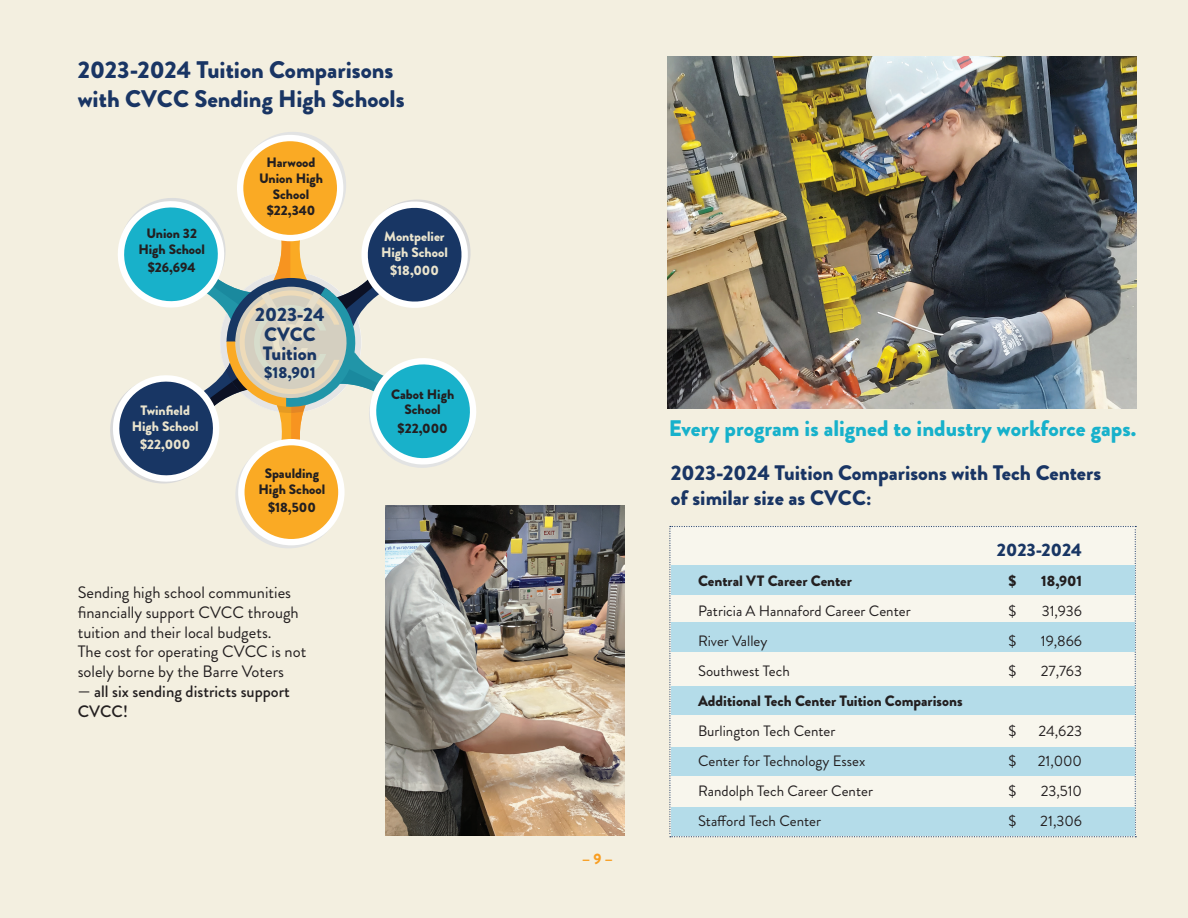
<style>
.page{position:relative;width:1188px;height:918px;background:#f3efe0}
.page>*{position:absolute;margin:0;border:0;box-sizing:border-box;transform-origin:0 0}
.t1{font:900 24px/28.8px "Brandon Grotesque";color:#193564}
.t2{font:900 22.5px "Brandon Grotesque";color:#17b1cb}
.t3{font:900 21px/25.2px "Brandon Grotesque";color:#193564}
.t4{font:900 19.35px/19.4px "Brandon Grotesque";color:#193664;text-align:center}
.t5{font:900 18px "Brandon Grotesque";color:#193664}
.t6{font:16.5px/19.8px "Brandon Grotesque";color:#231f20}
.t7{font:500 16.5px/19.8px "Brandon Grotesque";color:#231f20}
.t8{font:900 15.9px "Brandon Grotesque";color:#193664}
.t9{font:15px "Brandon Grotesque";color:#231f20}
.t10{font:900 15px "Brandon Grotesque";color:#231f20}
.Program_name{font:900 15px "Brandon Grotesque";color:#f89e22}
.t11{font:900 13.65px/15.9px "Brandon Grotesque";color:#231f20;text-align:center}
.t12{font:900 13.65px/15.9px "Brandon Grotesque";color:#eae4cd}
</style>
<div class="page">
<div style="left:669px;top:526px;width:467px;height:311px;background:#f8f6ed"></div>
<div style="left:671px;top:686px;width:464px;height:29px;background:#b4dce9"></div>
<div style="left:671px;top:566px;width:464px;height:29px;background:#b4dce9"></div>
<div style="left:671px;top:622px;width:464px;height:30px;background:#b4dce9"></div>
<svg style="left:110px;top:132px;width:366px;height:416px"></svg>
<div style="left:671px;top:747px;width:464px;height:28px;background:#b4dce9"></div>
<div style="left:671px;top:807px;width:464px;height:29px;background:#b4dce9"></div>
<img style="left:667px;top:57px;width:469px;height:352px">
<img style="left:385px;top:506px;width:239px;height:330px">
<p class="t1" style="left:78px;top:55px;width:328px">2023-2024 Tuition Comparisons with CVCC Sending High Schools</p>
<p class="t11" style="left:138px;top:226px;width:68px">Union 32<br>High School</p>
<p class="t11" style="left:148px;top:260px;width:49px">$26,694</p>
<p class="t12" style="left:132px;top:402px;width:68px;text-align:center">Twinfield<br>High School</p>
<p class="t12" style="left:140px;top:436px;width:52px">$22,000</p>
<p class="t11" style="left:259px;top:155px;width:65px">Harwood<br>Union High<br>School $22,340</p>
<p class="t4" style="left:255px;top:305px;width:71px">2023-24<br>CVCC<br>Tuition</p>
<p class="t8" style="left:264px;top:361px;width:53px">$18,901</p>
<p class="t11" style="left:259px;top:465px;width:68px">Spaulding<br>High School</p>
<p class="t11" style="left:268px;top:499px;width:49px">$18,500</p>
<p class="t6" style="left:78px;top:583px;width:230px">Sending high school communities financially support CVCC through tuition and their local budgets.<br>The cost for operating CVCC is not solely borne by the Barre Voters</p>
<p class="t7" style="left:78px;top:682px;width:214px">— all six sending districts support<br>CVCC!</p>
<p class="t12" style="left:381px;top:229px;width:68px">Montpelier<br>High School</p>
<p class="t12" style="left:390px;top:263px;width:50px">$18,000</p>
<p class="t11" style="left:391px;top:386px;width:65px">Cabot High<br>School</p>
<p class="t11" style="left:398px;top:420px;width:52px">$22,000</p>
<p class="Program_name" style="left:579px;top:848px;width:32px">– 9 –</p>
<p class="Program_name" style="left:582px;top:848px;width:32px">– 9 –</p>
<p class="t2" style="left:669px;top:412px;width:469px">Every program is aligned to industry workforce gaps.</p>
<p class="t3" style="left:671px;top:461px;width:432px">2023-2024 Tuition Comparisons with Tech Centers of similar size as CVCC:</p>
<p class="t5" style="left:997px;top:537px;width:87px">2023-2024</p>
<p class="t10" style="left:698px;top:570px;width:155px">Central VT Career Center</p>
<p class="t10" style="left:1009px;top:570px;width:9px">$</p>
<p class="t10" style="left:1041px;top:570px;width:42px">18,901</p>
<p class="t9" style="left:698px;top:600px;width:214px">Patricia A Hannaford Career Center</p>
<p class="t9" style="left:1009px;top:600px;width:9px">$</p>
<p class="t9" style="left:1042px;top:600px;width:42px">31,936</p>
<p class="t9" style="left:698px;top:630px;width:71px">River Valley</p>
<p class="t9" style="left:1009px;top:630px;width:9px">$</p>
<p class="t9" style="left:1041px;top:630px;width:43px">19,866</p>
<p class="t9" style="left:698px;top:660px;width:93px">Southwest Tech</p>
<p class="t9" style="left:1009px;top:660px;width:9px">$</p>
<p class="t9" style="left:1041px;top:660px;width:43px">27,763</p>
<p class="t10" style="left:698px;top:690px;width:266px">Additional Tech Center Tuition Comparisons</p>
<p class="t9" style="left:698px;top:720px;width:139px">Burlington Tech Center</p>
<p class="t9" style="left:1009px;top:720px;width:9px">$</p>
<p class="t9" style="left:1038px;top:720px;width:45px">24,623</p>
<p class="t9" style="left:698px;top:750px;width:169px">Center for Technology Essex</p>
<p class="t9" style="left:1009px;top:750px;width:9px">$</p>
<p class="t9" style="left:1038px;top:750px;width:46px">21,000</p>
<p class="t9" style="left:698px;top:780px;width:176px">Randolph Tech Career Center</p>
<p class="t9" style="left:1009px;top:780px;width:9px">$</p>
<p class="t9" style="left:1041px;top:780px;width:43px">23,510</p>
<p class="t9" style="left:698px;top:810px;width:124px">Stafford Tech Center</p>
<p class="t9" style="left:1009px;top:810px;width:9px">$</p>
<p class="t9" style="left:1040px;top:810px;width:43px">21,306</p>
</div>
